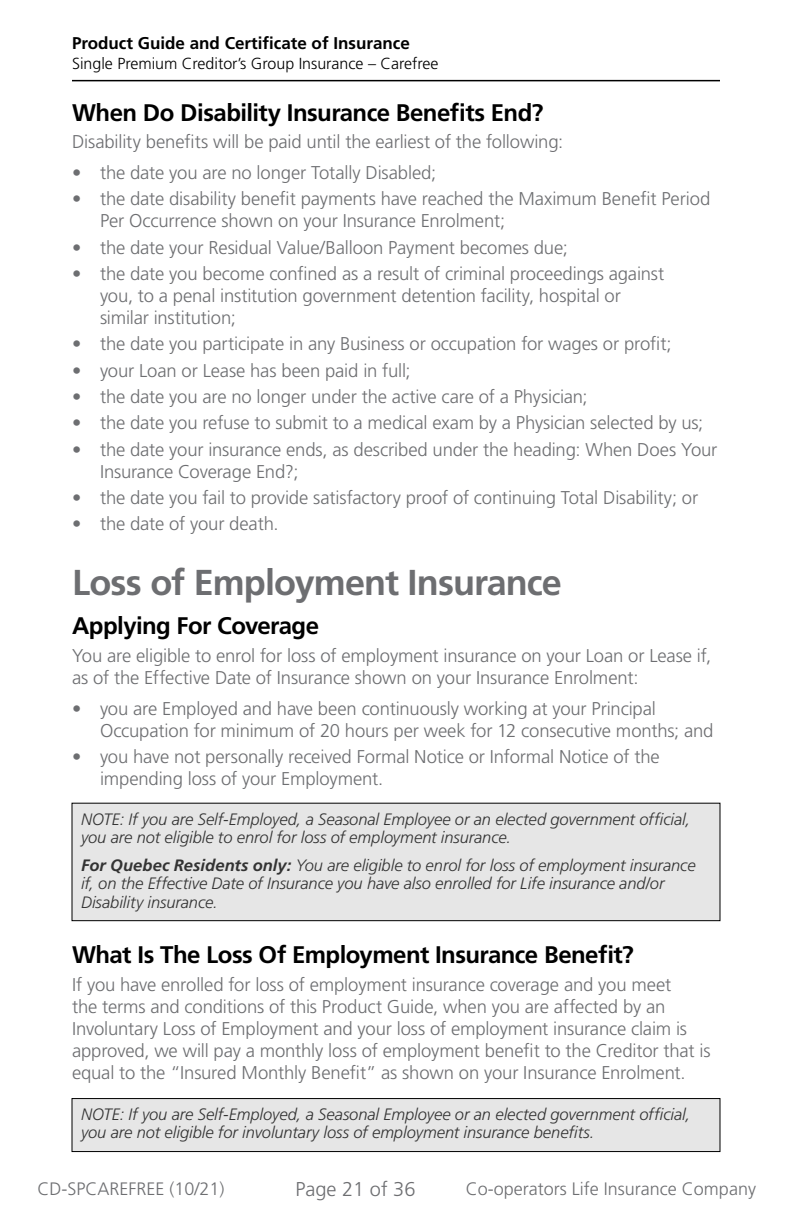
<style>
.page{position:relative;width:792px;height:1224px;background:#fff}
.page>*{position:absolute;margin:0;border:0;box-sizing:border-box;transform-origin:0 0}
.H2_Heading{font:700 36px "Frutiger LT Std";letter-spacing:-.025em;color:#6d6e71}
.H3_Heading{font:700 24px "Frutiger LT Std";letter-spacing:-.02em;color:#000}
.t1{font:300 20px "Frutiger LT Std";color:#6d6e71}
.Body{font:300 18.4px/22px "Frutiger LT Std";letter-spacing:-.01em;color:#6d6e71}
.t2{font:300 18px "Frutiger LT Std";color:#6d6e71}
.t3{font:700 17px "Frutiger LT Std";color:#000}
.t4{font:italic 300 16.4px/18.4px "Frutiger LT Std";letter-spacing:-.005em;color:#333}
.t5{font:300 16px "Frutiger LT Std";color:#000}
.s1{font-weight:700}
</style>
<div class="page">
<hr style="left:73px;top:80px;width:646px;height:1px;background:#000">
<div style="left:72px;top:803px;width:648px;height:118px;background:#e6e6e6"></div>
<div style="left:72px;top:803px;width:648px;height:118px;border:1px solid #000"></div>
<div style="left:72px;top:1099px;width:648px;height:53px;background:#e6e6e6"></div>
<div style="left:72px;top:1098px;width:648px;height:54px;border:1px solid #000"></div>
<p class="t3" style="left:72px;top:33px;width:339px">Product Guide and Certificate of Insurance</p>
<p class="t5" style="left:72px;top:54px;width:368px">Single Premium Creditor’s Group Insurance – Carefree</p>
<h3 class="H3_Heading" style="left:72px;top:98px;width:473px">When Do Disability Insurance Benefits End?</h3>
<p class="Body" style="left:72px;top:131px;width:493px">Disability benefits will be paid until the earliest of the following:</p>
<p class="Body" style="left:72px;top:162px;width:366px">• the date you are no longer Totally Disabled;</p>
<p class="Body" style="left:100px;top:188px;width:612px;text-indent:-28px">• the date disability benefit payments have reached the Maximum Benefit Period<br>Per Occurrence shown on your Insurance Enrolment;</p>
<p class="Body" style="left:72px;top:237px;width:497px">• the date your Residual Value/Balloon Payment becomes due;</p>
<p class="Body" style="left:100px;top:263px;width:566px;text-indent:-28px">• the date you become confined as a result of criminal proceedings against you, to a penal institution government detention facility, hospital or similar institution;</p>
<p class="Body" style="left:72px;top:333px;width:601px">• the date you participate in any Business or occupation for wages or profit;</p>
<p class="Body" style="left:72px;top:360px;width:340px">• your Loan or Lease has been paid in full;</p>
<p class="Body" style="left:72px;top:386px;width:517px">• the date you are no longer under the active care of a Physician;</p>
<p class="Body" style="left:72px;top:412px;width:633px">• the date you refuse to submit to a medical exam by a Physician selected by us;</p>
<p class="Body" style="left:100px;top:438px;width:619px;text-indent:-28px">• the date your insurance ends, as described under the heading: When Does Your<br>Insurance Coverage End?;</p>
<p class="Body" style="left:72px;top:487px;width:628px">• the date you fail to provide satisfactory proof of continuing Total Disability; or</p>
<p class="Body" style="left:72px;top:513px;width:208px">• the date of your death.</p>
<h2 class="H2_Heading" style="left:72px;top:562px;width:491px">Loss of Employment Insurance</h2>
<h3 class="H3_Heading" style="left:72px;top:612px;width:249px">Applying For Coverage</h3>
<p class="Body" style="left:72px;top:645px;width:641px">You are eligible to enrol for loss of employment insurance on your Loan or Lease if, as of the Effective Date of Insurance shown on your Insurance Enrolment:</p>
<p class="Body" style="left:100px;top:698px;width:615px;text-indent:-28px">• you are Employed and have been continuously working at your Principal<br>Occupation for minimum of 20 hours per week for 12 consecutive months; and</p>
<p class="Body" style="left:100px;top:746px;width:561px;text-indent:-28px">• you have not personally received Formal Notice or Informal Notice of the impending loss of your Employment.</p>
<p class="t4" style="left:81px;top:810px;width:611px">NOTE: If you are Self-Employed, a Seasonal Employee or an elected government official, you are not eligible to enrol for loss of employment insurance.</p>
<p class="t4" style="left:81px;top:856px;width:616px"><span class="s1">For Quebec Residents only:</span> You are eligible to enrol for loss of employment insurance if, on the Effective Date of Insurance you have also enrolled for Life insurance and/or<br>Disability insurance.</p>
<h3 class="H3_Heading" style="left:72px;top:941px;width:563px">What Is The Loss Of Employment Insurance Benefit?</h3>
<p class="Body" style="left:72px;top:974px;width:640px">If you have enrolled for loss of employment insurance coverage and you meet<br>the terms and conditions of this Product Guide, when you are affected by an Involuntary Loss of Employment and your loss of employment insurance claim is approved, we will pay a monthly loss of employment benefit to the Creditor that is equal to the “Insured Monthly Benefit” as shown on your Insurance Enrolment.</p>
<p class="t4" style="left:81px;top:1105px;width:611px">NOTE: If you are Self-Employed, a Seasonal Employee or an elected government official, you are not eligible for involuntary loss of employment insurance benefits.</p>
<p class="t1" style="left:295px;top:1178px;width:122px">Page 21 of 36</p>
<p class="t2" style="left:37px;top:1179px;width:189px">CD-SPCAREFREE (10/21)</p>
<p class="t2" style="left:466px;top:1179px;width:292px">Co-operators Life Insurance Company</p>
</div>
